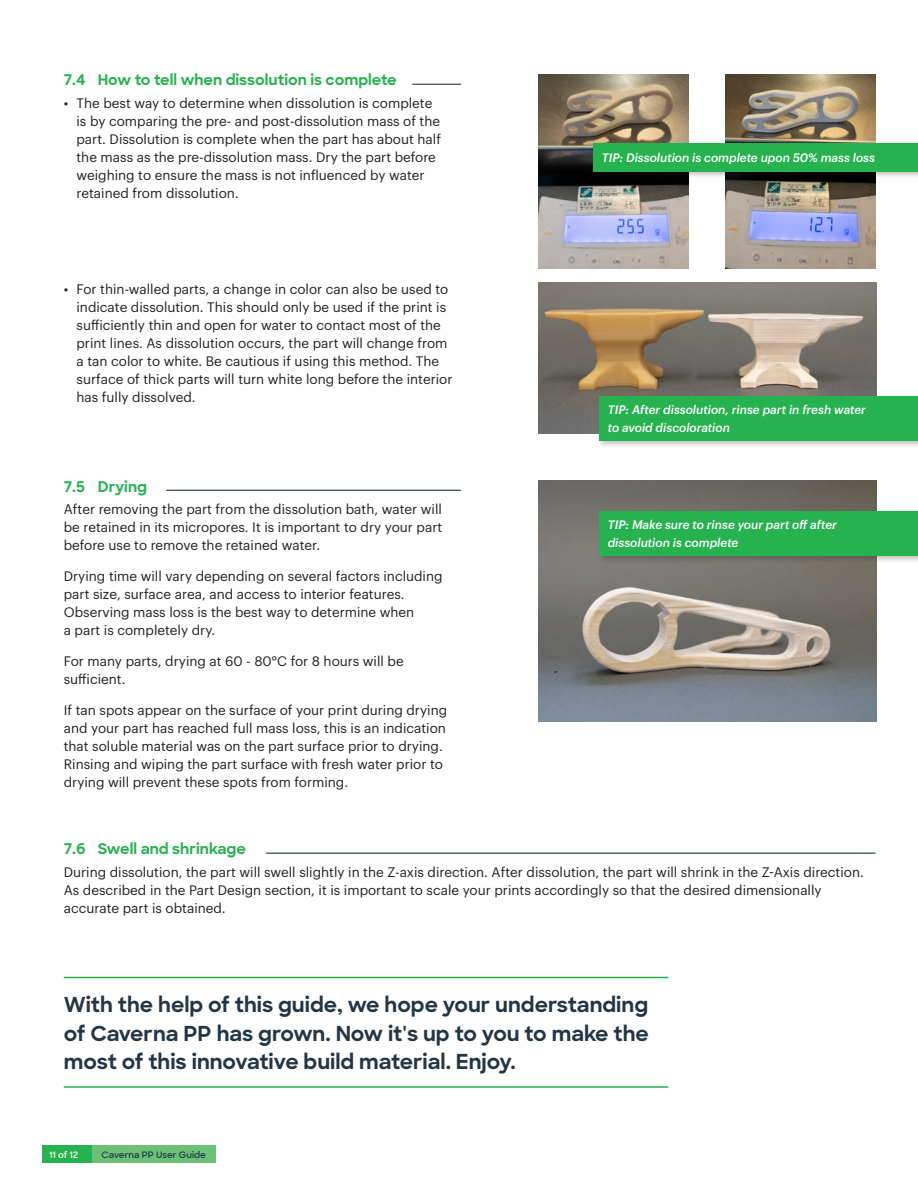
<style>
.page{position:relative;width:918px;height:1188px;background:#fff}
.page>*{position:absolute;margin:0;border:0;box-sizing:border-box;transform-origin:0 0}
.Intro_Paragraph{font:700 21px/28.5px "Sharp Sans";color:#223645;text-align:justify}
.Heading{font:700 15px "Sharp Sans";color:#27b250}
.Body_Copy{font:13.5px/18px "Graphik";color:#231f20}
.Body_Copy-2{font:italic 500 12px/18px "Graphik";color:#fff}
.t1{font:600 9px "Sharp Sans";color:#223645}
.t2{font:600 9px "Sharp Sans";color:#fff}
</style>
<div class="page">
<div style="left:43px;top:1145px;width:49px;height:18px;background:#27b250"></div>
<div style="left:92px;top:1145px;width:124px;height:18px;background:#6bc175"></div>
<hr style="left:412px;top:84px;width:49px;height:1px;background:#223645">
<img style="left:539px;top:282px;width:337px;height:151px">
<img style="left:539px;top:481px;width:337px;height:241px">
<div style="left:598px;top:394px;width:320px;height:54px;background:#231f20;opacity:.25"></div>
<div style="left:599px;top:396px;width:319px;height:44px;background:#27b250"></div>
<div style="left:598px;top:509px;width:320px;height:54px;background:#231f20;opacity:.25"></div>
<div style="left:599px;top:511px;width:319px;height:45px;background:#27b250"></div>
<hr style="left:64px;top:977px;width:604px;height:1px;background:#27b250">
<hr style="left:64px;top:1086px;width:604px;height:2px;background:#27b250">
<img style="left:539px;top:75px;width:149px;height:194px">
<img style="left:726px;top:74px;width:149px;height:195px">
<hr style="left:166px;top:490px;width:295px;height:1px;background:#223645">
<hr style="left:266px;top:853px;width:609px;height:1px;background:#223645">
<div style="left:592px;top:142px;width:326px;height:37px;background:#231f20;opacity:.25"></div>
<div style="left:593px;top:143px;width:325px;height:28px;background:#27b250"></div>
<p class="Heading" style="left:64px;top:69px;width:335px">7.4 How to tell when dissolution is complete</p>
<p class="Body_Copy" style="left:77px;top:93px;width:366px;text-indent:-13px">• The best way to determine when dissolution is complete is by comparing the pre- and post-dissolution mass of the part. Dissolution is complete when the part has about half the mass as the pre-dissolution mass. Dry the part before weighing to ensure the mass is not influenced by water retained from dissolution.</p>
<p class="Body_Copy" style="left:77px;top:279px;width:377px;text-indent:-13px">• For thin-walled parts, a change in color can also be used to indicate dissolution. This should only be used if the print is sufficiently thin and open for water to contact most of the print lines. As dissolution occurs, the part will change from a tan color to white. Be cautious if using this method. The surface of thick parts will turn white long before the interior has fully dissolved.</p>
<p class="Heading" style="left:64px;top:476px;width:85px">7.5 Drying</p>
<p class="Body_Copy" style="left:64px;top:499px;width:380px;text-align:justify">After removing the part from the dissolution bath, water will be retained in its micropores. It is important to dry your part before use to remove the retained water.</p>
<p class="Body_Copy" style="left:64px;top:566px;width:380px">Drying time will vary depending on several factors including part size, surface area, and access to interior features.<br>Observing mass loss is the best way to determine when<br>a part is completely dry.</p>
<p class="Body_Copy" style="left:64px;top:651px;width:341px">For many parts, drying at 60 - 80°C for 8 hours will be sufficient.</p>
<p class="Body_Copy" style="left:64px;top:700px;width:385px">If tan spots appear on the surface of your print during drying and your part has reached full mass loss, this is an indication that soluble material was on the part surface prior to drying.<br>Rinsing and wiping the part surface with fresh water prior to drying will prevent these spots from forming.</p>
<p class="Body_Copy-2" style="left:602px;top:148px;width:275px">TIP: Dissolution is complete upon 50% mass loss</p>
<p class="Body_Copy-2" style="left:608px;top:400px;width:260px">TIP: After dissolution, rinse part in fresh water to avoid discoloration</p>
<p class="Body_Copy-2" style="left:608px;top:515px;width:231px">TIP: Make sure to rinse your part off after dissolution is complete</p>
<p class="Heading" style="left:64px;top:838px;width:184px">7.6 Swell and shrinkage</p>
<p class="Body_Copy" style="left:64px;top:861px;width:802px">During dissolution, the part will swell slightly in the Z-axis direction. After dissolution, the part will shrink in the Z-Axis direction.<br>As described in the Part Design section, it is important to scale your prints accordingly so that the desired dimensionally accurate part is obtained.</p>
<p class="Intro_Paragraph" style="left:64px;top:990px;width:587px">With the help of this guide, we hope your understanding of Caverna PP has grown. Now it's up to you to make the most of this innovative build material. Enjoy.</p>
<p class="t2" style="left:49px;top:1148px;width:30px">11 of 12</p>
<p class="t1" style="left:102px;top:1148px;width:106px">Caverna PP User Guide</p>
</div>
